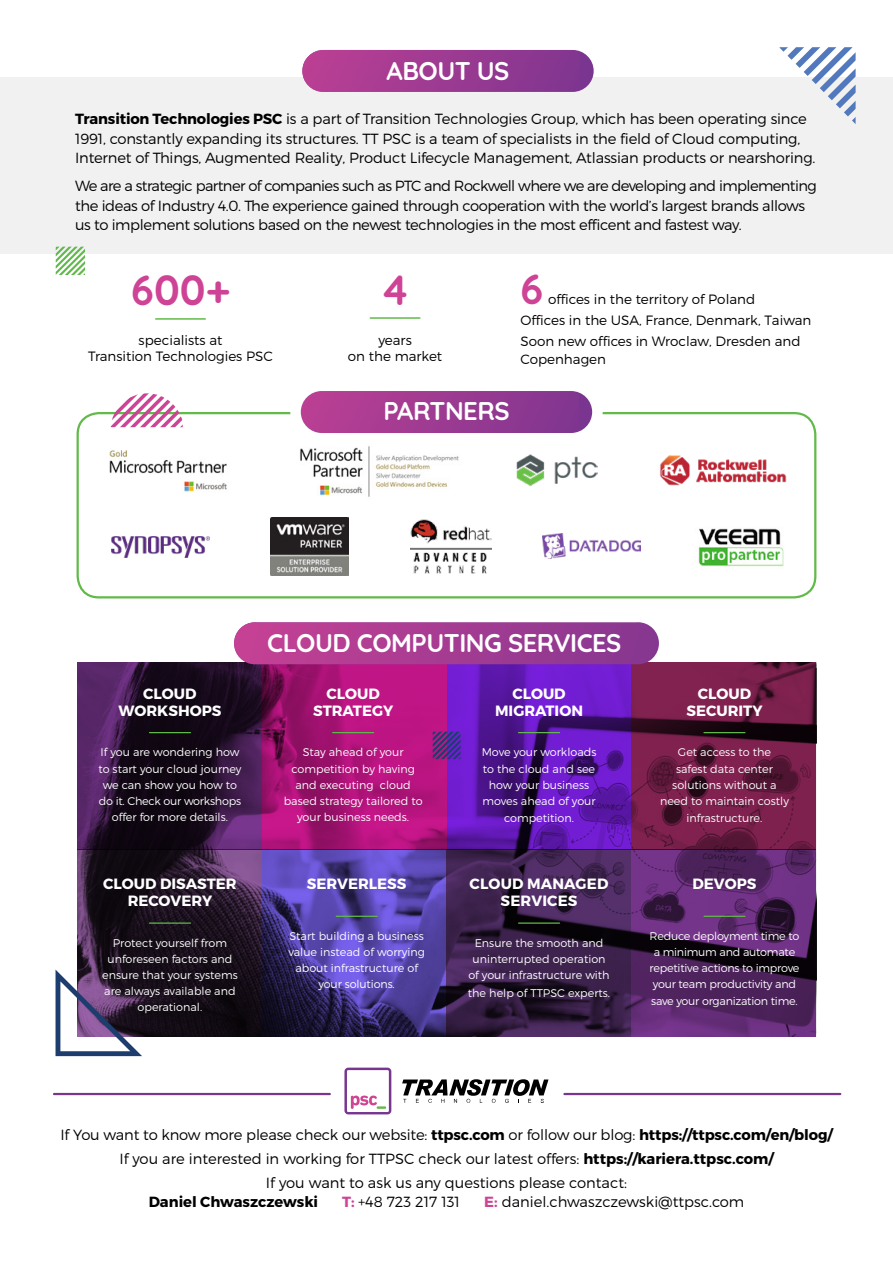
<style>
.page{position:relative;width:893px;height:1263px;background:#fff}
.page>*{position:absolute;margin:0;border:0;box-sizing:border-box;transform-origin:0 0}
.t1{font:700 42px "Quicksand";color:#ce4395}
.t2{font:700 25.5px "Quicksand";letter-spacing:-.02em;color:#fff}
.t3{font:700 14.85px/17.4px "Montserrat";color:#fff;text-align:center}
.t4{font:300 14.7px/19.5px "Montserrat";letter-spacing:-.01em;color:#000}
.t5{font:700 14.7px "Montserrat";color:#000}
.t6{font:300 13.5px/21.5px "Montserrat";color:#000;text-align:center}
.t7{font:300 11.1px/16px "Montserrat";color:#fff;text-align:center}
.t8{font:300 11.1px/16px "Montserrat";letter-spacing:-.02em;color:#fff;text-align:center}
.s1{font-weight:700}
.s2{font-weight:700;color:#ce4395}
</style>
<div class="page">
<div style="left:0;top:77px;width:893px;height:177px;background:#f1f1f2"></div>
<hr style="left:370px;top:317px;width:50px;height:2px;background:#61ba4a">
<hr style="left:156px;top:318px;width:49px;height:2px;background:#61ba4a">
<svg style="left:779px;top:47px;width:77px;height:77px"></svg>
<div style="left:77px;top:412px;width:739px;height:186px;border:2px solid #61ba4a;border-radius:21px"></div>
<svg style="left:296px;top:386px;width:301px;height:52px"></svg>
<div style="left:301px;top:391px;width:277px;height:42px;background:linear-gradient(to right,#be4798,#7f328e)"></div>
<div style="left:290px;top:380px;width:313px;height:63px;border:10px solid #fff;border-radius:26px"></div>
<img style="left:112px;top:536px;width:98px;height:22px">
<img style="left:543px;top:533px;width:98px;height:25px">
<img style="left:411px;top:520px;width:80px;height:54px">
<img style="left:698px;top:528px;width:86px;height:39px">
<img style="left:270px;top:518px;width:79px;height:58px">
<img style="left:517px;top:454px;width:80px;height:33px">
<img style="left:660px;top:455px;width:127px;height:31px">
<img style="left:109px;top:450px;width:118px;height:42px">
<img style="left:300px;top:446px;width:159px;height:51px">
<svg style="left:111px;top:393px;width:72px;height:34px"></svg>
<div style="left:302px;top:50px;width:292px;height:42px;background:#7a3590;border-radius:21px"></div>
<div style="left:302px;top:50px;width:278px;height:42px;background:linear-gradient(to right,#be4798,#7f328e)"></div>
<svg style="left:77px;top:663px;width:185px;height:186px;background:#2b1334"></svg>
<svg style="left:447px;top:664px;width:184px;height:185px;background:#5e18ae"></svg>
<svg style="left:262px;top:664px;width:185px;height:185px;background:#ab1277"></svg>
<svg style="left:631px;top:663px;width:185px;height:186px;background:#6c1c43"></svg>
<svg style="left:631px;top:849px;width:185px;height:187px;background:#512460"></svg>
<svg style="left:262px;top:849px;width:185px;height:187px;background:#4a3b92"></svg>
<svg style="left:447px;top:849px;width:184px;height:187px;background:#381f47"></svg>
<svg style="left:77px;top:849px;width:185px;height:187px;background:#221525"></svg>
<hr style="left:704px;top:916px;width:41px;height:1px;background:#61ba4a">
<hr style="left:149px;top:732px;width:41px;height:1px;background:#61ba4a">
<hr style="left:333px;top:732px;width:41px;height:1px;background:#61ba4a">
<hr style="left:519px;top:732px;width:40px;height:1px;background:#61ba4a">
<hr style="left:704px;top:732px;width:41px;height:1px;background:#61ba4a">
<hr style="left:149px;top:922px;width:41px;height:2px;background:#61ba4a">
<hr style="left:336px;top:916px;width:41px;height:1px;background:#61ba4a">
<hr style="left:519px;top:922px;width:40px;height:2px;background:#61ba4a">
<svg style="left:433px;top:732px;width:28px;height:27px"></svg>
<div style="left:234px;top:622px;width:425px;height:42px;background:linear-gradient(to right,#c54395,#883991)"></div>
<svg style="left:56px;top:247px;width:29px;height:28px"></svg>
<svg style="left:402px;top:1079px;width:146px;height:24px"></svg>
<svg style="left:344px;top:1067px;width:47px;height:47px"></svg>
<hr style="left:54px;top:1093px;width:276px;height:2px;background:#7a3590">
<hr style="left:564px;top:1093px;width:276px;height:2px;background:#7a3590">
<svg style="left:56px;top:969px;width:86px;height:87px"></svg>
<h2 class="t2" style="left:387px;top:50px;width:124px">ABOUT US</h2>
<p class="t4" style="left:75px;top:109px;width:742px"><span class="s1">Transition Technologies PSC</span> is a part of Transition Technologies Group, which has been operating since<br>1991, constantly expanding its structures. TT PSC is a team of specialists in the field of Cloud computing,<br>Internet of Things, Augmented Reality, Product Lifecycle Management, Atlassian products or nearshoring.</p>
<p class="t4" style="left:75px;top:176px;width:743px">We are a strategic partner of companies such as PTC and Rockwell where we are developing and implementing the ideas of Industry 4.0. The experience gained through cooperation with the world’s largest brands allows us to implement solutions based on the newest technologies in the most efficent and fastest way.</p>
<h1 class="t1" style="left:131px;top:255px;width:100px">600+</h1>
<p class="t6" style="left:88px;top:331px;width:186px;line-height:16.5px">specialists at<br>Transition Technologies PSC</p>
<h1 class="t1" style="left:380px;top:255px;width:31px">4</h1>
<p class="t6" style="left:348px;top:331px;width:96px;line-height:16.5px">years<br>on the market</p>
<h1 class="t1" style="left:520px;top:254px;width:25px">6</h1>
<p class="t6" style="left:520px;top:288px;width:292px;text-align:left;text-indent:28px">offices in the territory of Poland<br>Offices in the USA, France, Denmark, Taiwan<br>Soon new offices in Wroclaw, Dresden and</p>
<p class="t6" style="left:520px;top:348px;width:87px">Copenhagen</p>
<h2 class="t2" style="left:383px;top:389px;width:128px">PARTNERS</h2>
<p class="t3" style="left:118px;top:685px;width:104px">CLOUD<br>WORKSHOPS</p>
<p class="t7" style="left:98px;top:744px;width:145px">If you are wondering how to start your cloud journey we can show you how to do it. Check our workshops offer for more details.</p>
<p class="t3" style="left:103px;top:875px;width:135px">CLOUD DISASTER<br>RECOVERY</p>
<p class="t7" style="left:102px;top:935px;width:137px">Protect yourself from unforeseen factors and ensure that your systems are always available and operational.</p>
<h2 class="t2" style="left:267px;top:622px;width:356px">CLOUD COMPUTING SERVICES</h2>
<p class="t3" style="left:313px;top:685px;width:82px">CLOUD<br>STRATEGY</p>
<p class="t7" style="left:284px;top:744px;width:140px">Stay ahead of your competition by having and executing cloud based strategy tailored to your business needs.</p>
<p class="t3" style="left:307px;top:875px;width:101px">SERVERLESS</p>
<p class="t7" style="left:288px;top:928px;width:138px">Start building a business value instead of worrying about infrastructure of your solutions.</p>
<p class="t3" style="left:495px;top:685px;width:89px">CLOUD<br>MIGRATION</p>
<p class="t7" style="left:482px;top:744px;width:116px">Move your workloads to the cloud and see how your business moves ahead of your</p>
<p class="t7" style="left:504px;top:810px;width:71px">competition.</p>
<p class="t3" style="left:470px;top:875px;width:140px">CLOUD MANAGED<br>SERVICES</p>
<p class="t7" style="left:468px;top:935px;width:143px">Ensure the smooth and uninterrupted operation of your infrastructure with</p>
<p class="t7" style="left:468px;top:984px;width:144px">the help of TTPSC experts.</p>
<p class="t3" style="left:686px;top:685px;width:77px">CLOUD<br>SECURITY</p>
<p class="t7" style="left:660px;top:744px;width:130px">Get access to the<br>safest data center solutions without a need to maintain costly</p>
<p class="t7" style="left:687px;top:810px;width:77px">infrastructure.</p>
<p class="t3" style="left:692px;top:875px;width:65px">DEVOPS</p>
<p class="t8" style="left:649px;top:928px;width:151px">Reduce deployment time to a minimum and automate repetitive actions to improve your team productivity and save your organization time.</p>
<p class="t4" style="left:60px;top:1123px;width:774px;line-height:23.7px;text-align:center">If You want to know more please check our website: <span class="s1">ttpsc.com</span> or follow our blog: <span class="s1">https://ttpsc.com/en/blog/<br></span>If you are interested in working for TTPSC check our latest offers: <span class="s1">https://kariera.ttpsc.com/<br></span>If you want to ask us any questions please contact:</p>
<p class="t5" style="left:149px;top:1193px;width:171px">Daniel Chwaszczewski</p>
<p class="t4" style="left:342px;top:1192px;width:119px"><span class="s2">T:</span> +48 723 217 131</p>
<p class="t4" style="left:484px;top:1192px;width:262px"><span class="s2">E:</span> daniel.chwaszczewski@ttpsc.com</p>
</div>
